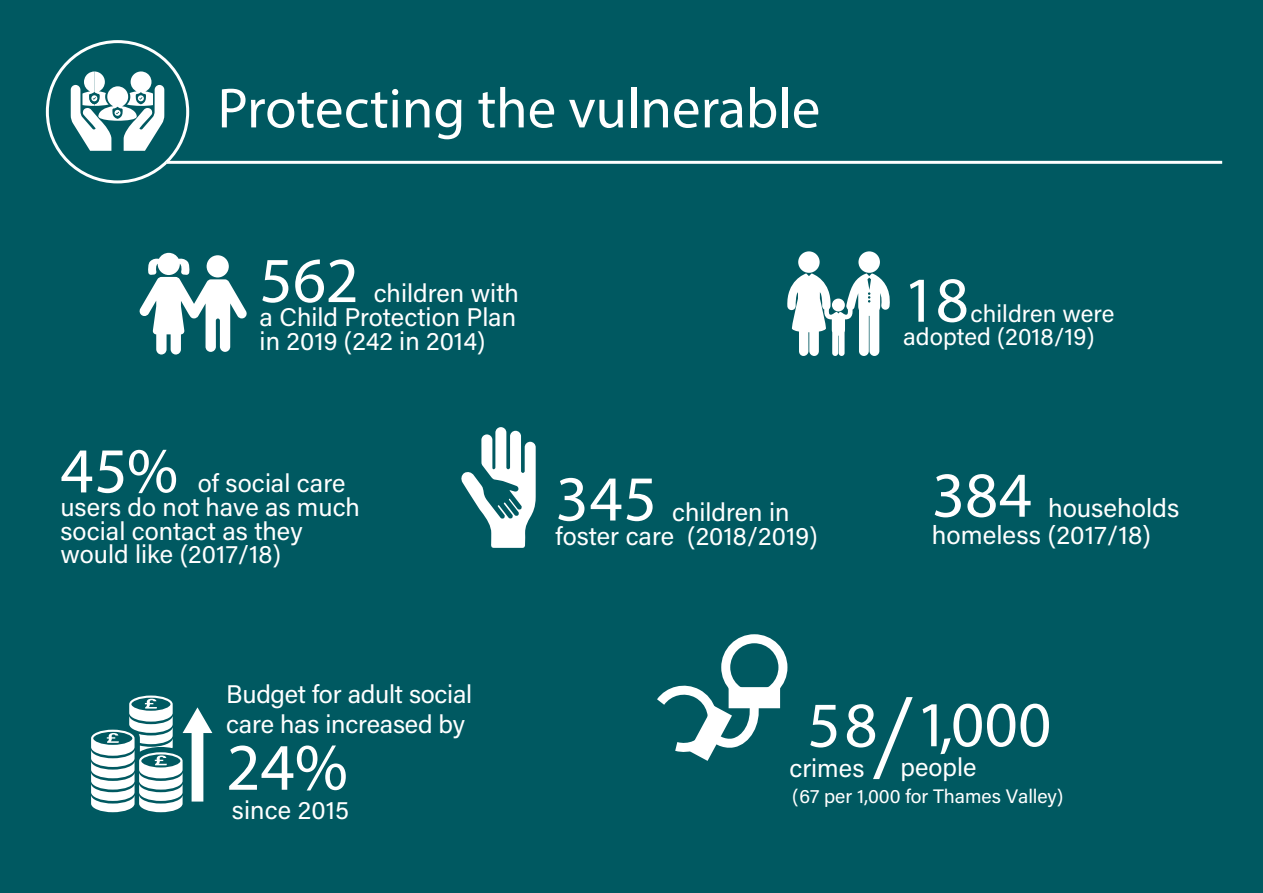
<style>
.page{position:relative;width:1263px;height:893px;background:#005961}
.page>*{position:absolute;margin:0;border:0;box-sizing:border-box;transform-origin:0 0}
.t1{font:600 66.9px "Acumin Pro";color:#fff}
.t2{font:600 64.5px "Acumin Pro";letter-spacing:.005em;color:#fff}
.t3{font:600 57px "Acumin Pro";color:#fff}
.t4{font:25.95px/27px "Acumin Pro";color:#fff}
.t5{font:25.5px/24px "Acumin Pro";color:#fff}
.t6{font:24.15px/23.7px "Acumin Pro";color:#fff}
.t7{font:19.5px "Acumin Pro";letter-spacing:-.005em;color:#fff}
</style>
<div class="page">
<div style="left:46px;top:40px;width:143px;height:143px;border:3px solid #fff;border-radius:50%"></div>
<svg style="left:71px;top:71px;width:93px;height:80px"></svg>
<svg style="left:139px;top:253px;width:108px;height:102px"></svg>
<svg style="left:461px;top:427px;width:75px;height:121px"></svg>
<div style="left:798px;top:251px;width:22px;height:22px;background:#fff;border-radius:11px"></div>
<div style="left:858px;top:251px;width:22px;height:22px;background:#fff;border-radius:50%"></div>
<svg style="left:787px;top:273px;width:103px;height:83px"></svg>
<svg style="left:91px;top:695px;width:121px;height:117px"></svg>
<svg style="left:873px;top:697px;width:40px;height:82px"></svg>
<hr style="left:167px;top:161px;width:1055px;height:3px;background:#fff">
<div style="left:721px;top:634px;width:66px;height:66px;border:9px solid #fff;border-radius:50%"></div>
<div style="left:733px;top:692px;width:42px;height:12px;background:#fff"></div>
<div style="left:729px;top:687px;width:51px;height:21px;border:9px solid #fff"></div>
<svg style="left:657px;top:687px;width:104px;height:74px"></svg>
<p class="t3" style="left:218px;top:73px;width:604px">Protecting the vulnerable</p>
<p class="t2" style="left:260px;top:241px;width:101px">562</p>
<p class="t5" style="left:260px;top:280px;width:261px;text-align:justify;text-indent:114px">children with a Child Protection Plan in 2019 (242 in 2014)</p>
<p class="t2" style="left:61px;top:431px;width:119px">45%</p>
<p class="t5" style="left:61px;top:471px;width:301px;text-indent:137px">of social care users do not have as much social contact as they would like (2017/18)</p>
<p class="t2" style="left:556px;top:459px;width:103px">345</p>
<p class="t5" style="left:556px;top:499px;width:264px;text-indent:116px">children in foster care (2018/2019)</p>
<p class="t2" style="left:903px;top:260px;width:67px">18</p>
<p class="t6" style="left:903px;top:300px;width:213px;text-indent:67px">children were adopted (2018/19)</p>
<p class="t2" style="left:932px;top:455px;width:102px">384</p>
<p class="t4" style="left:932px;top:493px;width:249px;text-indent:116px">households homeless (2017/18)</p>
<p class="t5" style="left:226px;top:677px;width:248px;line-height:30.6px">Budget for adult social care has increased by</p>
<p class="t1" style="left:226px;top:726px;width:123px">24%</p>
<p class="t5" style="left:232px;top:797px;width:119px">since 2015</p>
<p class="t2" style="left:808px;top:685px;width:71px">58</p>
<p class="t5" style="left:789px;top:755px;width:76px">crimes</p>
<p class="t2" style="left:916px;top:685px;width:137px">1,000</p>
<p class="t5" style="left:900px;top:754px;width:78px">people</p>
<p class="t7" style="left:792px;top:783px;width:273px">(67 per 1,000 for Thames Valley)</p>
</div>
